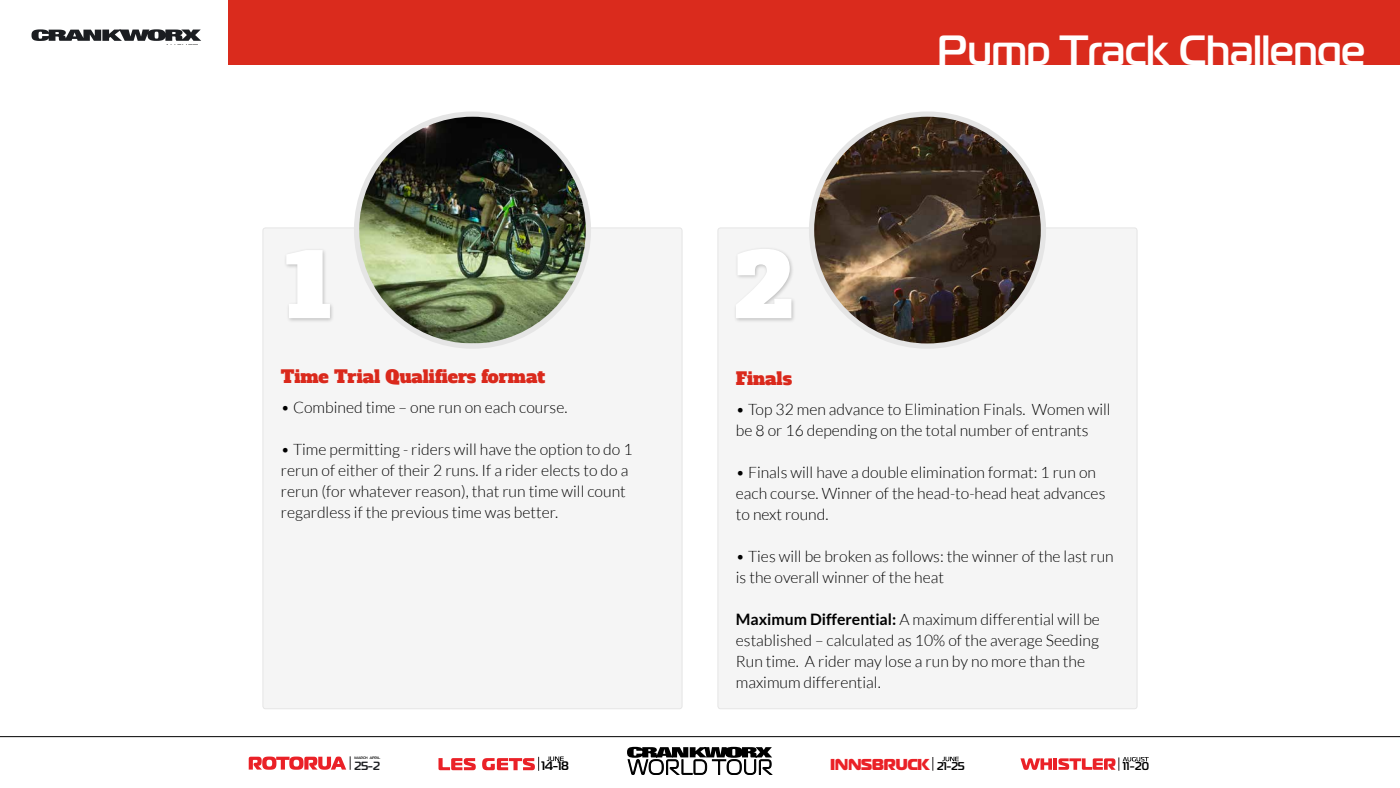
<style>
.page{position:relative;width:1400px;height:788px;background:#fff}
.page>*{position:absolute;margin:0;border:0;box-sizing:border-box;transform-origin:0 0}
.t1{font:87.5px "Alfa Slab One";color:#fff}
.t2{font:700 42px "Magistral A";color:#fff}
.t3{font:17.5px "Alfa Slab One";color:#da291c}
.t4{font:300 15.75px/21px "Lato";color:#000}
.t5{font:15.75px "Magistral Black A";letter-spacing:-.03em;color:#ea2127}
.t6{font:700 12.34px "Magistral A";color:#000}
.t7{font:700 11.9px "Magistral A";color:#1b1d21}
.t8{font:700 11.38px "Magistral A";color:#000}
.t9{font:700 3.5px "Magistral A";color:#000}
.s1{font-weight:700}
.s2{font-family:"Magistral A";font-weight:700;font-size:11.38px;color:#000}
</style>
<div class="page">
<div style="left:263px;top:228px;width:419px;height:480px;background:#f5f5f5;border-radius:3px"></div>
<img style="left:358px;top:117px;width:229px;height:226px">
<div style="left:354px;top:111px;width:237px;height:238px;border:5px solid #e5e5e5;border-radius:50%"></div>
<div style="left:718px;top:228px;width:419px;height:480px;background:#f5f5f5;border-radius:3px"></div>
<img style="left:812px;top:114px;width:231px;height:232px;border-radius:116px">
<div style="left:809px;top:111px;width:237px;height:238px;border:5px solid #e5e5e5;border-radius:50%"></div>
<div style="left:283px;top:248px;width:52px;height:75px;background:#000;opacity:.23"></div>
<div style="left:733px;top:246px;width:63px;height:77px;background:#000;opacity:.23"></div>
<div style="left:229px;top:0;width:1171px;height:64px;background:#da2b1d"></div>
<svg style="left:32px;top:29px;width:169px;height:16px"></svg>
<svg style="left:547px;top:756px;width:17px;height:5px"></svg>
<svg style="left:438px;top:758px;width:38px;height:12px"></svg>
<svg style="left:482px;top:756px;width:57px;height:14px"></svg>
<svg style="left:249px;top:756px;width:102px;height:13px"></svg>
<svg style="left:932px;top:757px;width:1px;height:13px"></svg>
<svg style="left:942px;top:756px;width:17px;height:5px"></svg>
<svg style="left:1020px;top:757px;width:129px;height:13px"></svg>
<svg style="left:627px;top:746px;width:145px;height:28px"></svg>
<hr style="left:0;top:736px;width:1400px;height:1px;background:#000">
<h1 class="t1" style="left:285px;top:227px;width:48px">1</h1>
<h1 class="t1" style="left:735px;top:227px;width:58px">2</h1>
<h2 class="t2" style="left:937px;top:20px;width:429px">Pump Track Challenge</h2>
<p class="t3" style="left:281px;top:365px;width:266px">Time Trial Qualifiers format</p>
<p class="t4" style="left:281px;top:397px;width:288px">• Combined time – one run on each course.</p>
<p class="t4" style="left:281px;top:439px;width:353px">• Time permitting - riders will have the option to do 1 rerun of either of their 2 runs. If a rider elects to do a rerun (for whatever reason), that run time will count regardless if the previous time was better.</p>
<p class="t3" style="left:736px;top:366px;width:58px">Finals</p>
<p class="t4" style="left:736px;top:398px;width:376px">• Top 32 men advance to Elimination Finals. Women will be 8 or 16 depending on the total number of entrants</p>
<p class="t4" style="left:736px;top:461px;width:371px">• Finals will have a double elimination format: 1 run on each course. Winner of the head-to-head heat advances to next round.</p>
<p class="t4" style="left:736px;top:545px;width:379px">• Ties will be broken as follows: the winner of the last run is the overall winner of the heat</p>
<p class="t4" style="left:736px;top:608px;width:366px"><span class="s1">Maximum Differential:</span> A maximum differential will be established – calculated as 10% of the average Seeding Run time. A rider may lose a run by no more than the maximum differential.</p>
<p class="t9" style="left:355px;top:755px;width:27px">MARCH APRIL</p>
<p class="t7" style="left:354px;top:756px;width:28px">25-2</p>
<p class="t6" style="left:542px;top:757px;width:29px">14-18</p>
<p class="t5" style="left:830px;top:751px;width:136px">INNSBRUCK <span class="s2">21-25</span></p>
<p class="t8" style="left:1123px;top:758px;width:28px">11-20</p>
</div>
